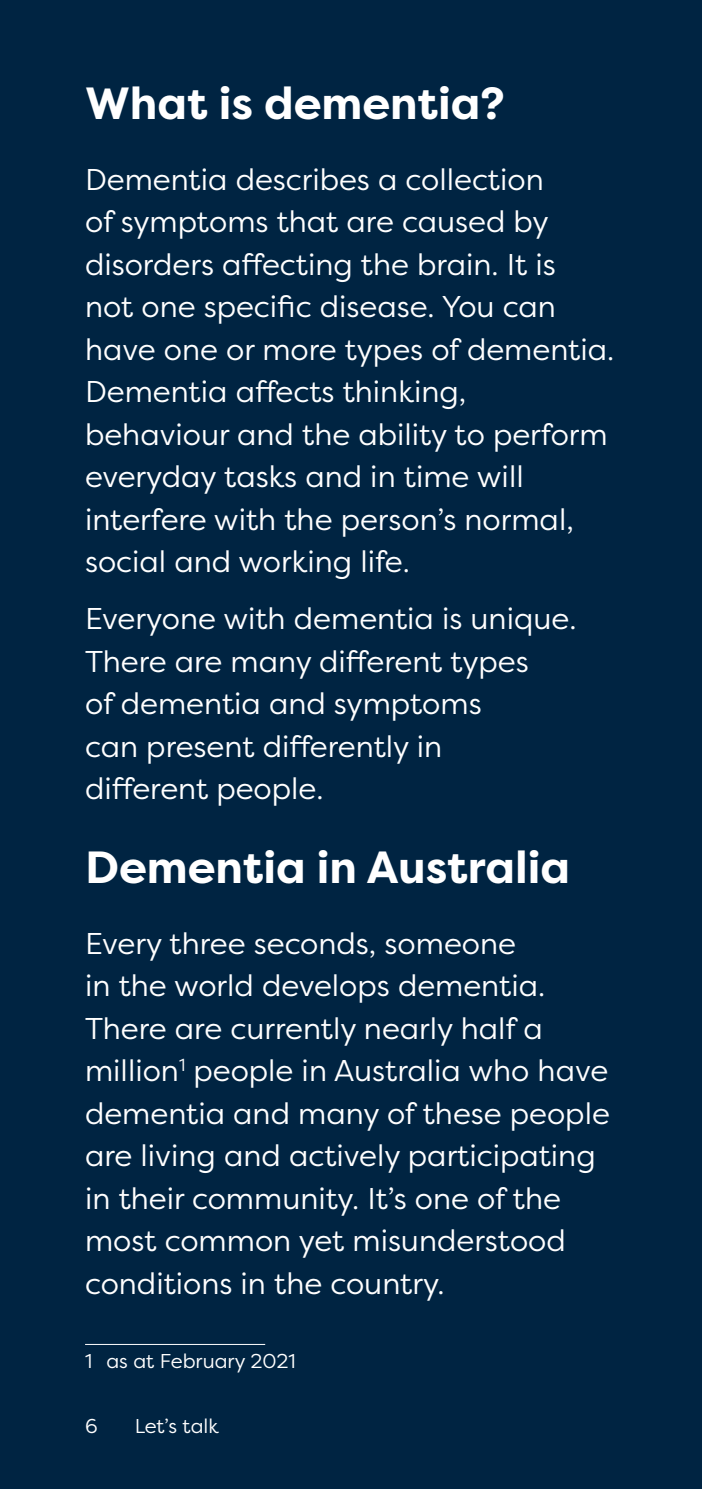
<style>
.page{position:relative;width:702px;height:1489px;background:#fff}
.page>*{position:absolute;margin:0;border:0;box-sizing:border-box;transform-origin:0 0}
.t1{font:700 45px "Filson Pro";color:#fff}
.BODY{font:30px/42.5px "Filson Pro";color:#fff}
.t2{font:20px "Filson Pro";color:#fff}
</style>
<div class="page">
<div style="left:0;top:0;width:702px;height:1488px;background:#002442"></div>
<hr style="left:85px;top:1343px;width:180px;height:1px;background:#fff">
<h1 class="t1" style="left:85px;top:75px;width:421px">What is dementia?</h1>
<p class="BODY" style="left:85px;top:157px;width:530px">Dementia describes a collection<br>of symptoms that are caused by disorders affecting the brain. It is<br>not one specific disease. You can have one or more types of dementia.<br>Dementia affects thinking, behaviour and the ability to perform everyday tasks and in time will interfere with the person’s normal, social and working life.</p>
<p class="BODY" style="left:85px;top:596px;width:493px">Everyone with dementia is unique.<br>There are many different types<br>of dementia and symptoms<br>can present differently in<br>different people.</p>
<h1 class="t1" style="left:85px;top:838px;width:486px">Dementia in Australia</h1>
<p class="BODY" style="left:85px;top:920px;width:526px">Every three seconds, someone<br>in the world develops dementia.<br>There are currently nearly half a million<sup>1</sup> people in Australia who have dementia and many of these people are living and actively participating in their community. It’s one of the most common yet misunderstood conditions in the country.</p>
<p class="t2" style="left:85px;top:1348px;width:212px">1 as at February 2021</p>
<p class="t2" style="left:85px;top:1412px;width:14px">6</p>
<p class="t2" style="left:135px;top:1412px;width:86px">Let’s talk</p>
</div>
